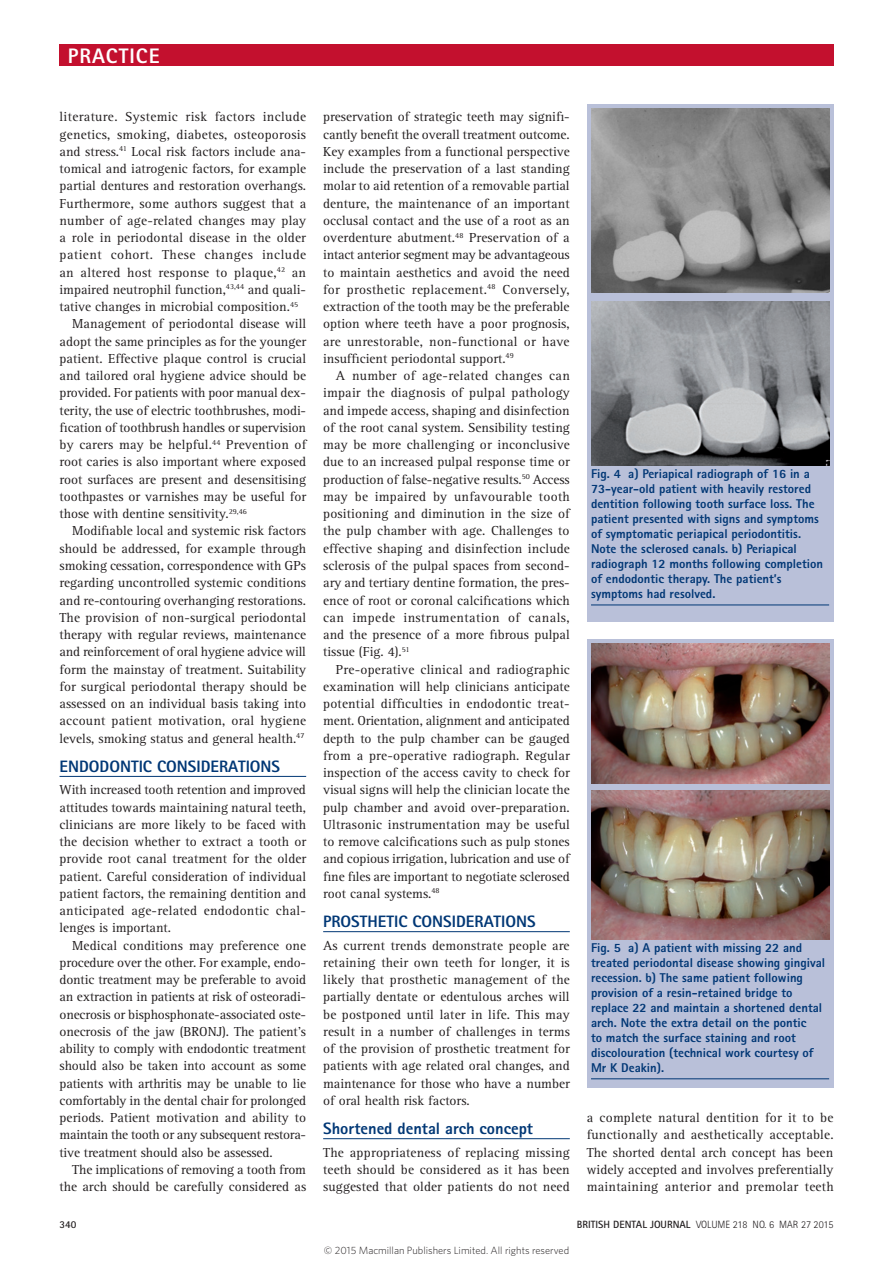
<style>
.page{position:relative;width:893px;height:1263px;background:#fff}
.page>*{position:absolute;margin:0;border:0;box-sizing:border-box;transform-origin:0 0}
.t1{font:21px "Rotis Sans Serif Std Extra Bold 2";letter-spacing:.05em;color:#fff}
.crosshead_1{font:800 16.5px "Rotis Sans Serif Std";color:#013775}
.crosshead_2{font:800 16.5px "Rotis Sans Serif Std";color:#013775}
.body{font:13.5px/17.2px "Rotis Serif Std";color:#231f20;text-align:justify}
.body_fullout{font:13.5px/17.2px "Rotis Serif Std";letter-spacing:.01em;color:#231f20;text-align:justify}
.table_fig_caption{font:800 12.75px/15px "Rotis Sans Serif Std";color:#013775}
.t2{font:300 10.5px "Whitney";color:#231f20}
.t3{font:300 10.5px "Rotis Sans Serif Std";color:#231f20}
.t4{font:700 10.5px "Rotis Sans Serif Std";color:#231f20}
.s1{font-weight:700}
</style>
<div class="page">
<div style="left:59px;top:45px;width:774px;height:21px;background:#c3102e"></div>
<hr style="left:60px;top:776px;width:246px;height:1px;background:#013775">
<hr style="left:323px;top:931px;width:247px;height:1px;background:#013775">
<hr style="left:323px;top:1138px;width:247px;height:1px;background:#013775">
<div style="left:587px;top:104px;width:246px;height:518px;background:#b9c0d9"></div>
<div style="left:587px;top:639px;width:246px;height:448px;background:#b9c0d9"></div>
<img style="left:591px;top:108px;width:238px;height:185px">
<img style="left:591px;top:643px;width:238px;height:140px">
<img style="left:591px;top:301px;width:238px;height:164px">
<img style="left:591px;top:790px;width:238px;height:149px">
<hr style="left:591px;top:605px;width:238px;height:1px;background:#013775">
<hr style="left:591px;top:1078px;width:238px;height:1px;background:#013775">
<h1 class="t1" style="left:68px;top:42px;width:93px">PRACTICE</h1>
<p class="body" style="left:60px;top:109px;width:248px">literature. Systemic risk factors include genetics, smoking, diabetes, osteoporosis and stress.<sup>41</sup> Local risk factors include ana&shy;tomical and iatrogenic factors, for example partial dentures and restoration overhangs.<br>Furthermore, some authors suggest that a number of age-related changes may play a role in periodontal disease in the older patient cohort. These changes include an altered host response to plaque,<sup>42</sup> an impaired neutrophil function,<sup>43,44</sup> and quali&shy;tative changes in microbial composition.<sup>45</sup></p>
<p class="body" style="left:60px;top:316px;width:248px;text-indent:13px">Management of periodontal disease will adopt the same principles as for the younger patient. Effective plaque control is crucial and tailored oral hygiene advice should be provided. For patients with poor manual dex&shy;terity, the use of electric toothbrushes, modi&shy;fication of toothbrush handles or supervision by carers may be helpful.<sup>44</sup> Prevention of root caries is also important where exposed root surfaces are present and desensitising toothpastes or varnishes may be useful for those with dentine sensitivity.<sup>29,46</sup></p>
<p class="body" style="left:60px;top:523px;width:248px;text-indent:13px">Modifiable local and systemic risk factors should be addressed, for example through smoking cessation, correspondence with GPs regarding uncontrolled systemic conditions and re-contouring overhanging restorations.<br>The provision of non-surgical periodontal therapy with regular reviews, maintenance and reinforcement of oral hygiene advice will form the mainstay of treatment. Suitability for surgical periodontal therapy should be assessed on an individual basis taking into account patient motivation, oral hygiene levels, smoking status and general health.<sup>47</sup></p>
<p class="crosshead_1" style="left:60px;top:756px;width:222px">ENDODONTIC CONSIDERATIONS</p>
<p class="body_fullout" style="left:60px;top:781px;width:248px">With increased tooth retention and improved attitudes towards maintaining natural teeth, clinicians are more likely to be faced with the decision whether to extract a tooth or provide root canal treatment for the older patient. Careful consideration of individual patient factors, the remaining dentition and anticipated age-related endodontic chal&shy;lenges is important.</p>
<p class="body" style="left:60px;top:937px;width:248px;text-indent:13px">Medical conditions may preference one procedure over the other. For example, endo&shy;dontic treatment may be preferable to avoid an extraction in patients at risk of osteoradi&shy;onecrosis or bisphosphonate-associated oste&shy;onecrosis of the jaw (BRONJ). The patient’s ability to comply with endodontic treatment should also be taken into account as some patients with arthritis may be unable to lie comfortably in the dental chair for prolonged periods. Patient motivation and ability to maintain the tooth or any subsequent restora&shy;tive treatment should also be assessed.</p>
<p class="body" style="left:60px;top:1161px;width:248px;text-align:right">The implications of removing a tooth from the arch should be carefully considered as</p>
<p class="body" style="left:323px;top:109px;width:248px">preservation of strategic teeth may signifi&shy;cantly benefit the overall treatment outcome.<br>Key examples from a functional perspective include the preservation of a last standing molar to aid retention of a removable partial denture, the maintenance of an important occlusal contact and the use of a root as an overdenture abutment.<sup>48</sup> Preservation of a intact anterior segment may be advantageous to maintain aesthetics and avoid the need for prosthetic replacement.<sup>48</sup> Conversely, extraction of the tooth may be the preferable option where teeth have a poor prognosis, are unrestorable, non-functional or have insufficient periodontal support.<sup>49</sup></p>
<p class="body" style="left:323px;top:367px;width:248px;text-indent:13px">A number of age-related changes can impair the diagnosis of pulpal pathology and impede access, shaping and disinfection of the root canal system. Sensibility testing may be more challenging or inconclusive due to an increased pulpal response time or production of false-negative results.<sup>50</sup> Access may be impaired by unfavourable tooth positioning and diminution in the size of the pulp chamber with age. Challenges to effective shaping and disinfection include sclerosis of the pulpal spaces from second&shy;ary and tertiary dentine formation, the pres&shy;ence of root or coronal calcifications which can impede instrumentation of canals, and the presence of a more fibrous pulpal tissue (Fig. 4).<sup>51</sup></p>
<p class="body" style="left:323px;top:661px;width:248px;text-indent:13px">Pre-operative clinical and radiographic examination will help clinicians anticipate potential difficulties in endodontic treat&shy;ment. Orientation, alignment and anticipated depth to the pulp chamber can be gauged from a pre-operative radiograph. Regular inspection of the access cavity to check for visual signs will help the clinician locate the pulp chamber and avoid over-preparation.<br>Ultrasonic instrumentation may be useful to remove calcifications such as pulp stones and copious irrigation, lubrication and use of fine files are important to negotiate sclerosed root canal systems.<sup>48</sup></p>
<p class="crosshead_1" style="left:323px;top:911px;width:214px">PROSTHETIC CONSIDERATIONS</p>
<p class="body_fullout" style="left:323px;top:937px;width:248px">As current trends demonstrate people are retaining their own teeth for longer, it is likely that prosthetic management of the partially dentate or edentulous arches will be postponed until later in life. This may result in a number of challenges in terms of the provision of prosthetic treatment for patients with age related oral changes, and maintenance for those who have a number of oral health risk factors.</p>
<p class="crosshead_2" style="left:323px;top:1118px;width:211px">Shortened dental arch concept</p>
<p class="body_fullout" style="left:323px;top:1144px;width:248px">The appropriateness of replacing missing teeth should be considered as it has been suggested that older patients do not need</p>
<p class="table_fig_caption" style="left:591px;top:466px;width:234px">Fig. 4 a) Periapical radiograph of 16 in a 73-year-old patient with heavily restored dentition following tooth surface loss. The patient presented with signs and symptoms of symptomatic periapical periodontitis.<br>Note the sclerosed canals. b) Periapical radiograph 12 months following completion of endodontic therapy. The patient’s symptoms had resolved.</p>
<p class="table_fig_caption" style="left:591px;top:940px;width:236px">Fig. 5 a) A patient with missing 22 and treated periodontal disease showing gingival recession. b) The same patient following provision of a resin-retained bridge to replace 22 and maintain a shortened dental arch. Note the extra detail on the pontic<br>to match the surface staining and root discolouration (technical work courtesy of Mr K Deakin).</p>
<p class="body_fullout" style="left:587px;top:1109px;width:248px">a complete natural dentition for it to be functionally and aesthetically acceptable.<br>The shorted dental arch concept has been widely accepted and involves preferentially maintaining anterior and premolar teeth</p>
<p class="t4" style="left:60px;top:1217px;width:18px">340</p>
<p class="t3" style="left:577px;top:1218px;width:258px"><span class="s1">BRITISH DENTAL JOURNAL</span> VOLUME 218 NO. 6 MAR 27 2015</p>
<p class="t2" style="left:324px;top:1243px;width:247px">© 2015 Macmillan Publishers Limited. All rights reserved</p>
</div>
